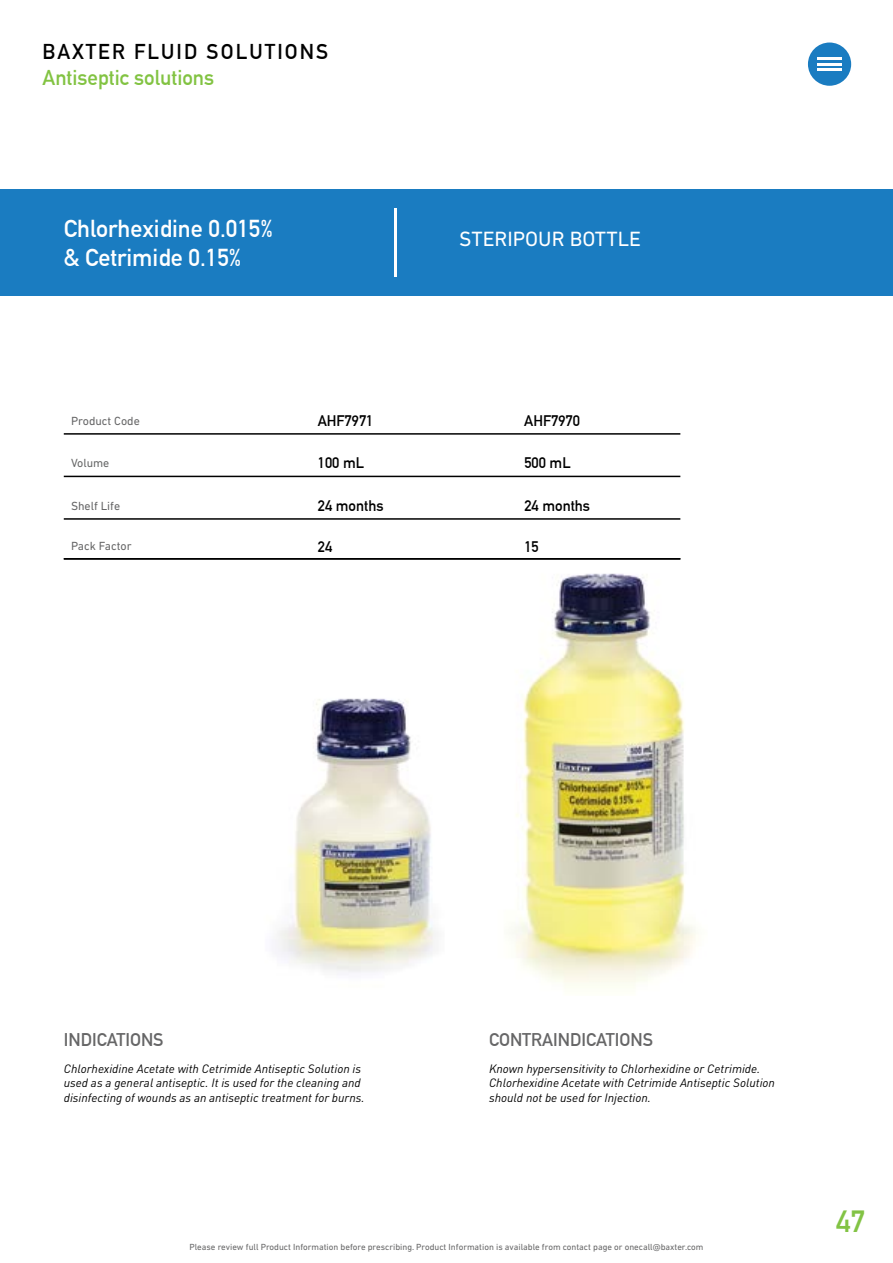
<style>
.page{position:relative;width:893px;height:1263px;background:#fff}
.page>*{position:absolute;margin:0;border:0;box-sizing:border-box;transform-origin:0 0}
.t1{font:700 30px "DIN Alternate";color:#82c344}
.t2{font:700 24px "DIN Alternate";color:#fff}
.t3{font:700 21px "DIN Alternate";letter-spacing:.1em;color:#000}
.t4{font:700 21px "DIN Alternate";color:#82c342}
.viaflex{font:21px "DIN Next LT Pro";color:#fff}
.t5{font:700 18px "DIN Alternate";color:#666667}
.t6{font:700 15px "DIN Alternate";color:#000}
.t7{font:italic 12px "DIN";color:#000}
.t8{font:12px "DIN Next LT Pro";color:#666667}
.t9{font:12px "DIN Next LT Pro";color:#666767}
.t10{font:9px "DIN Next LT Pro";color:#666667}
</style>
<div class="page">
<div style="left:808px;top:43px;width:43px;height:43px;background:#1a7cc1;border-radius:50%"></div>
<hr style="left:817px;top:57px;width:25px;height:3px;background:#fff">
<hr style="left:817px;top:63px;width:25px;height:3px;background:#fff">
<hr style="left:817px;top:68px;width:25px;height:3px;background:#fff">
<div style="left:0;top:189px;width:893px;height:107px;background:#1a7cc1"></div>
<hr style="left:394px;top:208px;width:2px;height:68px;background:#fff">
<hr style="left:64px;top:518px;width:616px;height:2px;background:#000">
<hr style="left:64px;top:476px;width:616px;height:1px;background:#000">
<hr style="left:64px;top:433px;width:616px;height:2px;background:#000">
<hr style="left:64px;top:558px;width:616px;height:2px;background:#000">
<img style="left:275px;top:698px;width:161px;height:275px">
<img style="left:444px;top:558px;width:253px;height:430px">
<h3 class="t3" style="left:43px;top:35px;width:287px">BAXTER FLUID SOLUTIONS</h3>
<p class="t4" style="left:43px;top:61px;width:173px">Antiseptic solutions</p>
<p class="t2" style="left:64px;top:210px;width:211px">Chlorhexidine 0.015%</p>
<p class="t2" style="left:64px;top:239px;width:179px">&amp; Cetrimide 0.15%</p>
<p class="viaflex" style="left:459px;top:226px;width:183px">STERIPOUR BOTTLE</p>
<p class="t8" style="left:71px;top:414px;width:70px">Product Code</p>
<p class="t6" style="left:318px;top:409px;width:57px">AHF7971</p>
<p class="t6" style="left:524px;top:409px;width:57px">AHF7970</p>
<p class="t9" style="left:71px;top:456px;width:40px">Volume</p>
<p class="t8" style="left:71px;top:499px;width:51px">Shelf Life</p>
<p class="t6" style="left:318px;top:452px;width:48px">100 mL</p>
<p class="t6" style="left:524px;top:452px;width:48px">500 mL</p>
<p class="t6" style="left:318px;top:494px;width:67px">24 months</p>
<p class="t6" style="left:524px;top:494px;width:67px">24 months</p>
<p class="t8" style="left:71px;top:539px;width:62px">Pack Factor</p>
<p class="t6" style="left:318px;top:536px;width:16px">24</p>
<p class="t6" style="left:524px;top:536px;width:16px">15</p>
<p class="t5" style="left:64px;top:1025px;width:101px">INDICATIONS</p>
<p class="t5" style="left:489px;top:1025px;width:166px">CONTRAINDICATIONS</p>
<p class="t7" style="left:64px;top:1061px;width:299px">Chlorhexidine Acetate with Cetrimide Antiseptic Solution is</p>
<p class="t7" style="left:64px;top:1075px;width:298px">used as a general antiseptic. It is used for the cleaning and</p>
<p class="t7" style="left:64px;top:1090px;width:302px">disinfecting of wounds as an antiseptic treatment for burns.</p>
<p class="t7" style="left:489px;top:1061px;width:273px">Known hypersensitivity to Chlorhexidine or Cetrimide.</p>
<p class="t7" style="left:489px;top:1075px;width:287px">Chlorhexidine Acetate with Cetrimide Antiseptic Solution</p>
<p class="t7" style="left:489px;top:1090px;width:164px">should not be used for Injection.</p>
<p class="t10" style="left:189px;top:1242px;width:516px">Please review full Product Information before prescribing. Product Information is available from contact page or onecall@baxter.com</p>
<h1 class="t1" style="left:836px;top:1199px;width:30px">47</h1>
</div>
